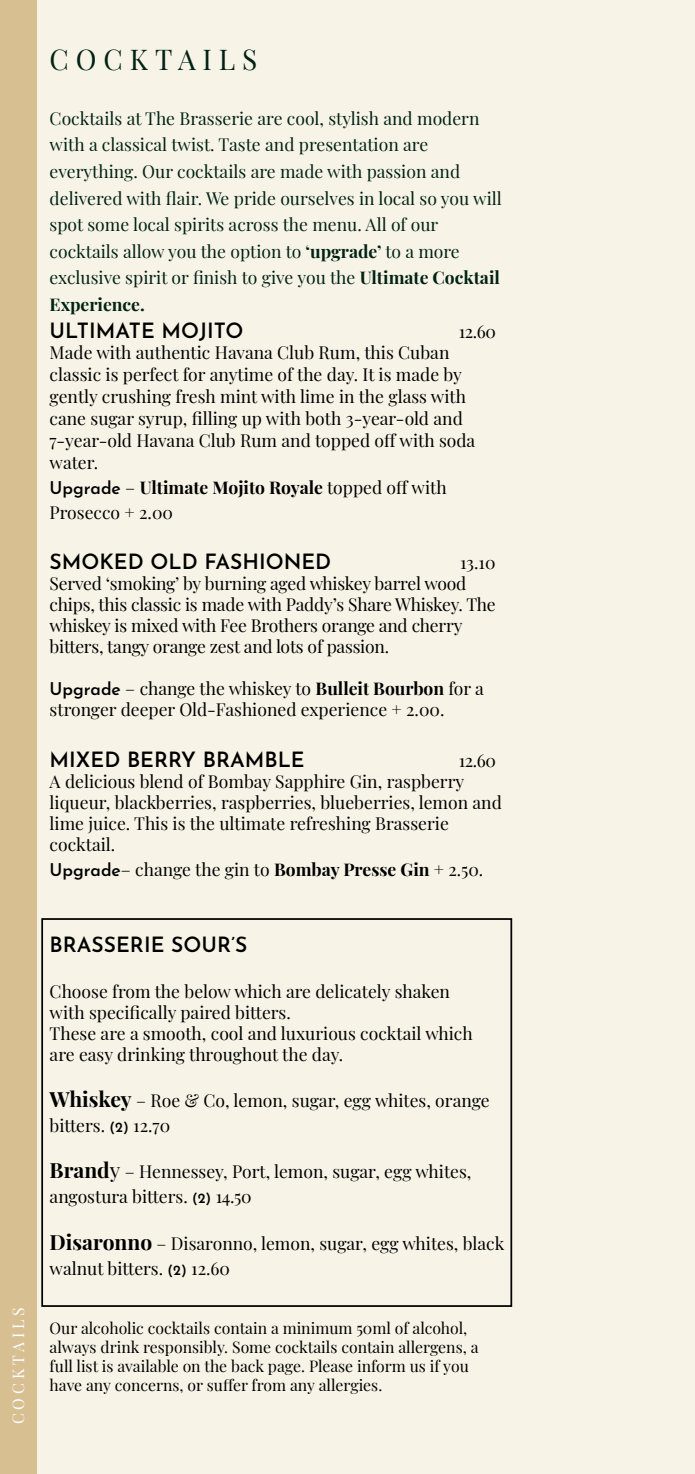
<style>
.page{position:relative;width:695px;height:1474px;background:#fff}
.page>*{position:absolute;margin:0;border:0;box-sizing:border-box;transform-origin:0 0}
.t1{font:28px "Playfair Display";letter-spacing:.25em;color:#002215}
.t2{font:600 21px "Josefin Sans";color:#000}
.t3{font:17.5px/21px "Playfair Display";color:#000}
.t4{font:17.5px/26.6px "Playfair Display";color:#002215}
.t5{font:15.75px/18.9px "Playfair Display";color:#000}
.t6{font:15.75px "Playfair Display";letter-spacing:.25em;color:#fff}
.s1{font-weight:700}
.s2{font-family:"Josefin Sans";font-weight:600}
.s3{font-weight:700;font-size:21px}
.s4{font-family:"Josefin Sans";font-weight:600;font-size:14px}
.s5{font-size:21px}
</style>
<div class="page">
<div style="left:37px;top:0;width:657px;height:1473px;background:#f7f4e7"></div>
<div style="left:545px;top:13px;width:149px;height:1448px;background:#f7f4e7"></div>
<div style="left:41px;top:918px;width:471px;height:388px;border:2px solid #000"></div>
<div style="left:0;top:0;width:37px;height:1473px;background:#d7bf92"></div>
<p class="t6" style="left:6px;top:1424px;width:118px;rotate:-90deg">COCKTAILS</p>
<h1 class="t1" style="left:50px;top:38px;width:209px">COCKTAILS</h1>
<p class="t4" style="left:50px;top:103px;width:453px">Cocktails at The Brasserie are cool, stylish and modern with a classical twist. Taste and presentation are everything. Our cocktails are made with passion and delivered with flair. We pride ourselves in local so you will spot some local spirits across the menu. All of our cocktails allow you the option to <span class="s1">‘upgrade’</span> to a more exclusive spirit or finish to give you the <span class="s1">Ultimate Cocktail Experience.</span></p>
<p class="t2" style="left:50px;top:313px;width:195px">ULTIMATE MOJITO</p>
<p class="t3" style="left:458px;top:319px;width:39px">12.60</p>
<p class="t3" style="left:50px;top:340px;width:427px;line-height:22.1px">Made with authentic Havana Club Rum, this Cuban classic is perfect for anytime of the day. It is made by gently crushing fresh mint with lime in the glass with cane sugar syrup, filling up with both 3-year-old and 7-year-old Havana Club Rum and topped off with soda water.</p>
<p class="t3" style="left:50px;top:473px;width:398px;line-height:25.2px"><span class="s2">Upgrade</span> – <span class="s1">Ultimate Mojito Royale</span> topped off with<br>Prosecco + 2.00</p>
<p class="t2" style="left:50px;top:544px;width:283px">SMOKED OLD FASHIONED</p>
<p class="t3" style="left:50px;top:550px;width:447px;text-indent:410px">13.10<br>Served ‘smoking’ by burning aged whiskey barrel wood chips, this classic is made with Paddy’s Share Whiskey. The whiskey is mixed with Fee Brothers orange and cherry bitters, tangy orange zest and lots of passion.</p>
<p class="t3" style="left:50px;top:676px;width:436px"><span class="s2">Upgrade</span> – change the whiskey to <span class="s1">Bulleit Bourbon</span> for a stronger deeper Old-Fashioned experience + 2.00.</p>
<p class="t2" style="left:50px;top:741px;width:256px">MIXED BERRY BRAMBLE</p>
<p class="t3" style="left:50px;top:748px;width:453px;text-indent:409px">12.60<br>A delicious blend of Bombay Sapphire Gin, raspberry liqueur, blackberries, raspberries, blueberries, lemon and lime juice. This is the ultimate refreshing Brasserie cocktail.</p>
<p class="t3" style="left:50px;top:857px;width:435px"><span class="s2">Upgrade</span>– change the gin to <span class="s1">Bombay Presse Gin</span> + 2.50.</p>
<p class="t2" style="left:50px;top:926px;width:199px">BRASSERIE SOUR’S</p>
<p class="t3" style="left:50px;top:979px;width:424px">Choose from the below which are delicately shaken with specifically paired bitters.<br>These are a smooth, cool and luxurious cocktail which are easy drinking throughout the day.</p>
<p class="t3" style="left:50px;top:1086px;width:441px;line-height:25.2px"><span class="s3">Whiskey</span> – Roe &amp; Co, lemon, sugar, egg whites, orange bitters. <span class="s4">(2)</span> 12.70</p>
<p class="t3" style="left:50px;top:1157px;width:423px;line-height:25.2px"><span class="s3">Brand</span><span class="s5">y</span> – Hennessey, Port, lemon, sugar, egg whites, angostura bitters. <span class="s4">(2)</span> 14.50</p>
<p class="t3" style="left:50px;top:1229px;width:456px;line-height:25.2px"><span class="s3">Disaronno</span> – Disaronno, lemon, sugar, egg whites, black walnut bitters. <span class="s4">(2)</span> 12.60</p>
<p class="t5" style="left:50px;top:1317px;width:430px">Our alcoholic cocktails contain a minimum 50ml of alcohol, always drink responsibly. Some cocktails contain allergens, a full list is available on the back page. Please inform us if you have any concerns, or suffer from any allergies.</p>
</div>
